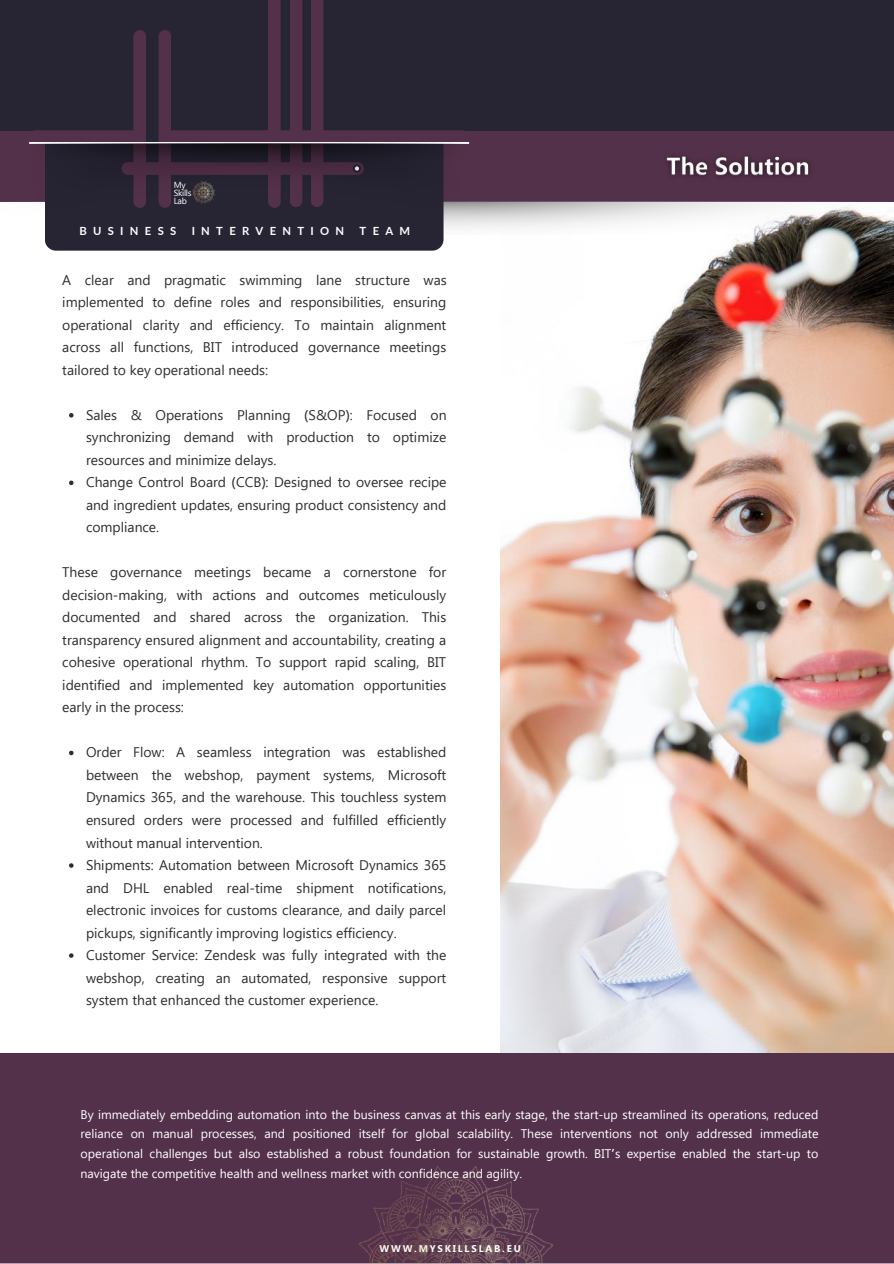
<style>
.page{position:relative;width:894px;height:1264px;background:#fff}
.page>*{position:absolute;margin:0;border:0;box-sizing:border-box;transform-origin:0 0}
.t1{font:13.95px/22.5px "Segoe UI";color:#2c2d2d;text-align:justify}
.t2{font:12.45px/19.6px "Segoe UI";color:#fff;text-align:justify}
.t3{font:700 11.25px "Lato";letter-spacing:.56em;color:#fff}
.t4{font:700 9.75px "Segoe UI";letter-spacing:.185em;color:#fff}
.t5{font:8.7px/7.9px "Segoe UI";letter-spacing:-.03em;color:#fff}
.s1{font-family:"Noto Sans"}
.s2{font-family:"Noto Sans Gurmukhi"}
</style>
<div class="page">
<img style="left:500px;top:234px;width:393px;height:819px">
<div style="left:0;top:1053px;width:893px;height:182px;background:#54314a"></div>
<div style="left:0;top:1228px;width:893px;height:35px;background:#54314a"></div>
<img style="left:359px;top:1166px;width:194px;height:97px">
<svg style="left:69px;top:413px;width:4px;height:4px"></svg>
<svg style="left:69px;top:480px;width:4px;height:5px"></svg>
<svg style="left:69px;top:750px;width:4px;height:5px"></svg>
<svg style="left:69px;top:863px;width:4px;height:4px"></svg>
<svg style="left:69px;top:953px;width:4px;height:4px"></svg>
<div style="left:0;top:0;width:893px;height:166px;background:#272434"></div>
<div style="left:0;top:131px;width:893px;height:70px;background:#54314a"></div>
<img style="left:0;top:201px;width:893px;height:33px">
<img style="left:666px;top:156px;width:144px;height:22px">
<div style="left:45px;top:208px;width:398px;height:43px;background:#272434"></div>
<svg style="left:29px;top:0;width:440px;height:208px"></svg>
<img style="left:29px;top:144px;width:436px;height:62px">
<img style="left:191px;top:181px;width:24px;height:24px">
<p class="t5" style="left:174px;top:180px;width:19px">My<br>Skills<br>Lab</p>
<p class="t3" style="left:79px;top:223px;width:98px">BUSINESS</p>
<p class="t3" style="left:192px;top:223px;width:154px">INTERVENTION</p>
<p class="t3" style="left:359px;top:223px;width:52px">TEAM</p>
<p class="t1" style="left:62px;top:268px;width:386px">A clear and pragmatic swimming lane structure was implemented to define roles and responsibilities, ensuring operational clarity and efficiency. To maintain alignment across all functions, BIT introduced governance meetings tailored to key operational needs:</p>
<p class="t1" style="left:86px;top:403px;width:362px;text-align:left">Sales &amp; Operations Planning <span class="s1">(</span>S&amp;OP<span class="s1">)</span>: Focused on synchronizing demand with production to optimize resources and minimize delays.<br>Change Control Board <span class="s1">(</span>CCB<span class="s1">)</span>: Designed to oversee recipe and ingredient updates, ensuring product consistency and compliance.</p>
<p class="t1" style="left:62px;top:560px;width:385px">These governance meetings became a cornerstone for decision-making, with actions and outcomes meticulously documented and shared across the organization. This transparency ensured alignment and accountability, creating a cohesive operational rhythm. To support rapid scaling, BIT identified and implemented key automation opportunities early in the process:</p>
<p class="t1" style="left:86px;top:740px;width:362px;text-align:left">Order Flow: A seamless integration was established between the webshop, payment systems, Microsoft Dynamics 365, and the warehouse. This touchless system ensured orders were processed and fulfilled efficiently without manual intervention.<br>Shipments: Automation between Microsoft Dynamics 365 and DHL enabled real-time shipment notifications, electronic invoices for customs clearance, and daily parcel pickups, significantly improving logistics efficiency.<br>Customer Service: Zendesk was fully integrated with the webshop, creating an automated, responsive support system that enhanced the customer experience.</p>
<p class="t2" style="left:81px;top:1103px;width:739px">By immediately embedding automation into the business canvas at this early stage, the start-up streamlined its operations, reduced reliance on manual processes, and positioned itself for global scalability. These interventions not only addressed immediate operational challenges but also established a robust foundation for sustainable growth. BIT<span class="s2">’</span>s expertise enabled the start-up to navigate the competitive health and wellness market with confidence and agility.</p>
<p class="t4" style="left:379px;top:1241px;width:143px">WWW.MYSKILLSLAB.EU</p>
</div>
